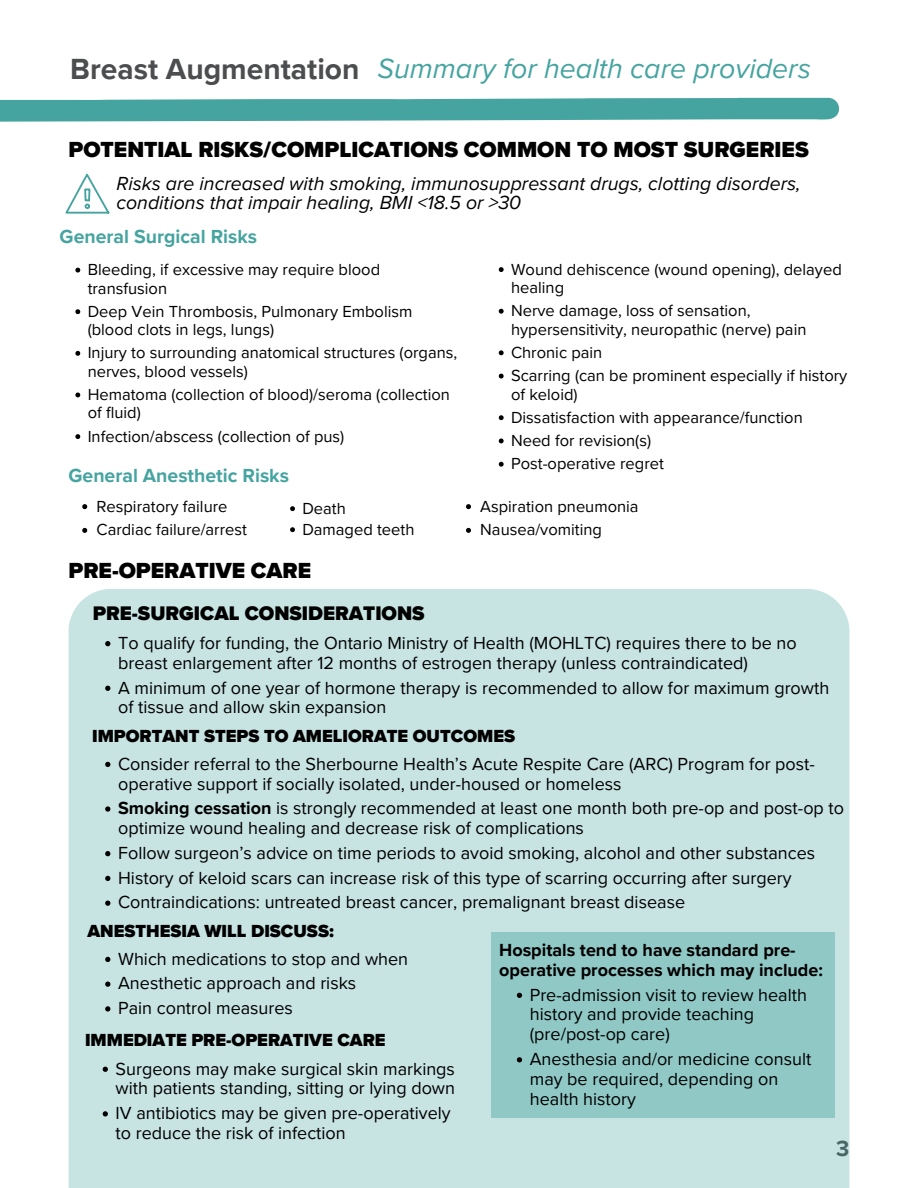
<style>
.page{position:relative;width:918px;height:1188px;background:#fff}
.page>*{position:absolute;margin:0;border:0;box-sizing:border-box;transform-origin:0 0}
.t1{font:700 30px "Proxima Nova";color:#4c4d4f}
.t2{font:italic 28.5px "Proxima Nova";color:#46a4a0}
.t3{font:900 22.5px "Proxima Nova";color:#000}
.t4{font:700 22.5px "Proxima Nova";color:#4c4d4f}
.t5{font:900 20.25px "Proxima Nova";color:#000}
.t6{font:italic 19.5px/19.2px "Proxima Nova";color:#000}
.t7{font:700 19.5px "Proxima Nova";color:#46a4a0}
.t8{font:18px/20px "Proxima Nova";color:#000}
.t9{font:900 18px "Proxima Nova";color:#000}
.t10{font:700 18px/20px "Proxima Nova";color:#000}
.t11{font:16.5px/18.3px "Proxima Nova";color:#000}
.s1{font-weight:700}
</style>
<div class="page">
<svg style="left:65px;top:174px;width:45px;height:40px"></svg>
<svg style="left:0;top:98px;width:839px;height:24px;background:#59ada9"></svg>
<svg style="left:75px;top:268px;width:5px;height:5px"></svg>
<svg style="left:75px;top:309px;width:5px;height:5px"></svg>
<svg style="left:75px;top:351px;width:5px;height:5px"></svg>
<svg style="left:75px;top:393px;width:5px;height:4px"></svg>
<svg style="left:75px;top:434px;width:5px;height:5px"></svg>
<svg style="left:82px;top:504px;width:5px;height:5px"></svg>
<svg style="left:82px;top:528px;width:5px;height:5px"></svg>
<svg style="left:499px;top:267px;width:5px;height:5px"></svg>
<svg style="left:499px;top:309px;width:5px;height:5px"></svg>
<svg style="left:499px;top:350px;width:5px;height:5px"></svg>
<svg style="left:499px;top:374px;width:5px;height:5px"></svg>
<svg style="left:499px;top:415px;width:5px;height:5px"></svg>
<svg style="left:499px;top:439px;width:5px;height:4px"></svg>
<svg style="left:499px;top:462px;width:5px;height:5px"></svg>
<svg style="left:290px;top:506px;width:5px;height:5px"></svg>
<svg style="left:290px;top:527px;width:5px;height:5px"></svg>
<svg style="left:466px;top:504px;width:5px;height:5px"></svg>
<svg style="left:466px;top:528px;width:5px;height:5px"></svg>
<div style="left:68px;top:589px;width:782px;height:599px;background:#c7e3e2"></div>
<div style="left:491px;top:933px;width:343px;height:185px;background:#8fc8c5"></div>
<svg style="left:105px;top:641px;width:5px;height:5px"></svg>
<svg style="left:105px;top:686px;width:5px;height:5px"></svg>
<svg style="left:105px;top:762px;width:5px;height:5px"></svg>
<svg style="left:105px;top:806px;width:5px;height:6px"></svg>
<svg style="left:105px;top:851px;width:5px;height:5px"></svg>
<svg style="left:105px;top:876px;width:5px;height:5px"></svg>
<svg style="left:105px;top:901px;width:5px;height:5px"></svg>
<svg style="left:105px;top:957px;width:5px;height:5px"></svg>
<svg style="left:105px;top:982px;width:5px;height:5px"></svg>
<svg style="left:105px;top:1006px;width:5px;height:6px"></svg>
<svg style="left:103px;top:1067px;width:5px;height:5px"></svg>
<svg style="left:103px;top:1111px;width:5px;height:6px"></svg>
<svg style="left:517px;top:993px;width:5px;height:5px"></svg>
<svg style="left:517px;top:1057px;width:5px;height:5px"></svg>
<h1 class="t1" style="left:70px;top:51px;width:291px">Breast Augmentation</h1>
<h2 class="t2" style="left:378px;top:52px;width:435px">Summary for health care providers</h2>
<p class="t3" style="left:68px;top:136px;width:742px">POTENTIAL RISKS/COMPLICATIONS COMMON TO MOST SURGERIES</p>
<p class="t6" style="left:117px;top:174px;width:686px">Risks are increased with smoking, immunosuppressant drugs, clotting disorders, conditions that impair healing, BMI &lt;18.5 or &gt;30</p>
<h3 class="t7" style="left:60px;top:225px;width:199px">General Surgical Risks</h3>
<p class="t11" style="left:88px;top:261px;width:294px">Bleeding, if excessive may require blood transfusion</p>
<h6 class="t11" style="left:88px;top:302px;width:326px">Deep Vein Thrombosis, Pulmonary Embolism (blood clots in legs, lungs)</h6>
<h5 class="t11" style="left:88px;top:344px;width:371px">Injury to surrounding anatomical structures (organs, nerves, blood vessels)</h5>
<p class="t11" style="left:88px;top:386px;width:364px">Hematoma (collection of blood)/seroma (collection of fluid)</p>
<p class="t11" style="left:88px;top:427px;width:258px">Infection/abscess (collection of pus)</p>
<p class="t7" style="left:69px;top:464px;width:222px">General Anesthetic Risks</p>
<p class="t11" style="left:97px;top:497px;width:132px">Respiratory failure</p>
<p class="t11" style="left:97px;top:521px;width:152px">Cardiac failure/arrest</p>
<p class="t11" style="left:302px;top:499px;width:45px">Death</p>
<p class="t11" style="left:302px;top:520px;width:114px">Damaged teeth</p>
<p class="t11" style="left:511px;top:260px;width:332px">Wound dehiscence (wound opening), delayed healing</p>
<p class="t11" style="left:511px;top:302px;width:297px">Nerve damage, loss of sensation, hypersensitivity, neuropathic (nerve) pain</p>
<p class="t11" style="left:511px;top:344px;width:93px">Chronic pain</p>
<p class="t11" style="left:511px;top:367px;width:338px">Scarring (can be prominent especially if history of keloid)</p>
<p class="t11" style="left:511px;top:408px;width:293px">Dissatisfaction with appearance/function</p>
<p class="t11" style="left:511px;top:432px;width:142px">Need for revision(s)</p>
<h5 class="t11" style="left:511px;top:455px;width:154px">Post-operative regret</h5>
<p class="t11" style="left:480px;top:497px;width:160px">Aspiration pneumonia</p>
<p class="t11" style="left:480px;top:521px;width:123px">Nausea/vomiting</p>
<p class="t3" style="left:68px;top:557px;width:244px">PRE-OPERATIVE CARE</p>
<h3 class="t5" style="left:93px;top:602px;width:334px">PRE-SURGICAL CONSIDERATIONS</h3>
<h3 class="t8" style="left:118px;top:633px;width:680px">To qualify for funding, the Ontario Ministry of Health (MOHLTC) requires there to be no breast enlargement after 12 months of estrogen therapy (unless contraindicated)</h3>
<p class="t8" style="left:118px;top:678px;width:713px">A minimum of one year of hormone therapy is recommended to allow for maximum growth of tissue and allow skin expansion</p>
<p class="t9" style="left:92px;top:725px;width:424px">IMPORTANT STEPS TO AMELIORATE OUTCOMES</p>
<h4 class="t8" style="left:118px;top:754px;width:698px">Consider referral to the Sherbourne Health’s Acute Respite Care (ARC) Program for post&shy;operative support if socially isolated, under-housed or homeless</h4>
<p class="t8" style="left:118px;top:799px;width:728px"><span class="s1">Smoking cessation</span> is strongly recommended at least one month both pre-op and post-op to optimize wound healing and decrease risk of complications</p>
<p class="t8" style="left:118px;top:843px;width:699px">Follow surgeon’s advice on time periods to avoid smoking, alcohol and other substances</p>
<p class="t8" style="left:118px;top:868px;width:675px">History of keloid scars can increase risk of this type of scarring occurring after surgery</p>
<p class="t8" style="left:118px;top:893px;width:569px">Contraindications: untreated breast cancer, premalignant breast disease</p>
<h6 class="t9" style="left:88px;top:920px;width:248px">ANESTHESIA WILL DISCUSS:</h6>
<h4 class="t8" style="left:118px;top:949px;width:292px">Which medications to stop and when</h4>
<p class="t8" style="left:118px;top:974px;width:240px">Anesthetic approach and risks</p>
<p class="t8" style="left:118px;top:999px;width:176px">Pain control measures</p>
<p class="t9" style="left:85px;top:1030px;width:302px">IMMEDIATE PRE-OPERATIVE CARE</p>
<h5 class="t8" style="left:116px;top:1059px;width:341px">Surgeons may make surgical skin markings with patients standing, sitting or lying down</h5>
<p class="t8" style="left:116px;top:1104px;width:337px">IV antibiotics may be given pre-operatively to reduce the risk of infection</p>
<p class="t10" style="left:499px;top:940px;width:325px">Hospitals tend to have standard pre&shy;operative processes which may include:</p>
<h4 class="t8" style="left:530px;top:985px;width:279px">Pre-admission visit to review health history and provide teaching (pre/post-op care)</h4>
<p class="t8" style="left:530px;top:1050px;width:283px">Anesthesia and/or medicine consult may be required, depending on health history</p>
<p class="t4" style="left:836px;top:1135px;width:15px">3</p>
</div>
